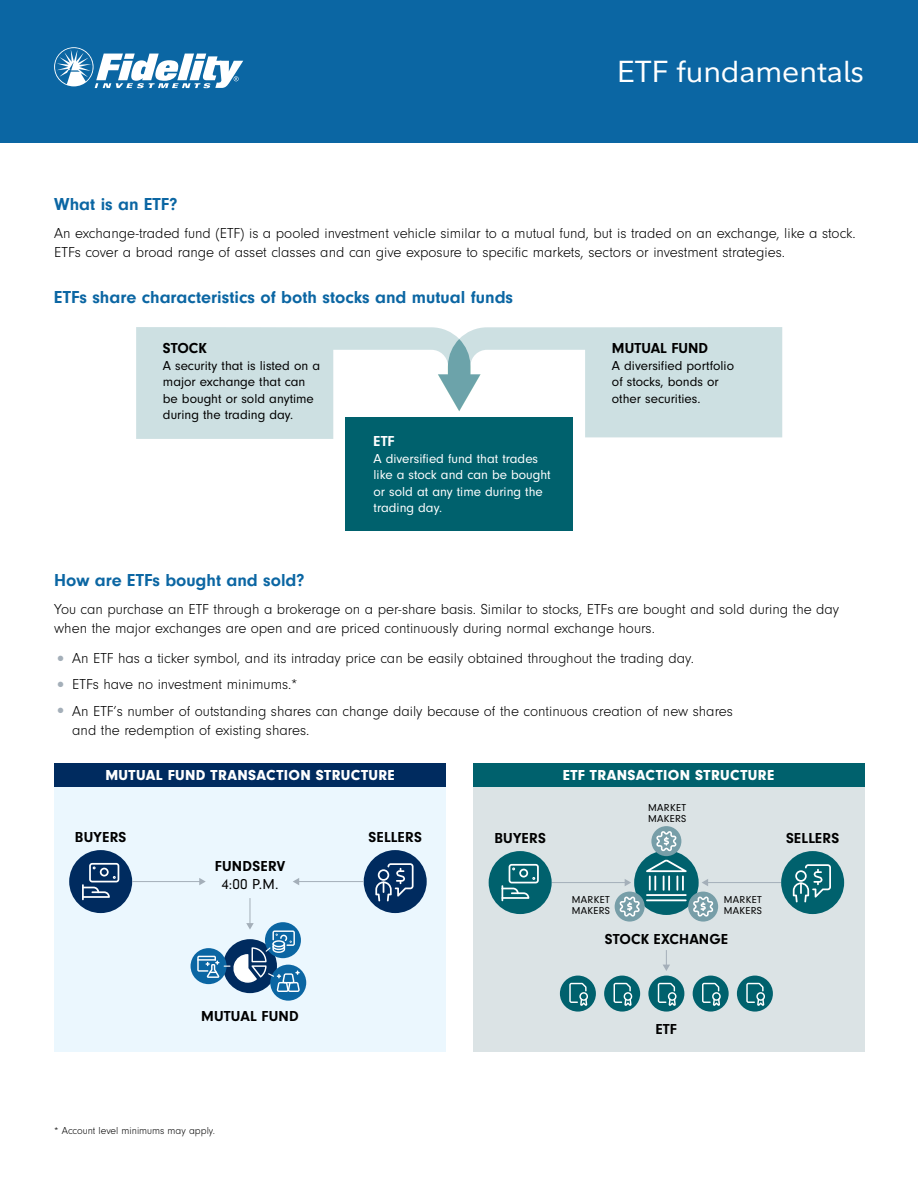
<style>
.page{position:relative;width:918px;height:1188px;background:#fff}
.page>*{position:absolute;margin:0;border:0;box-sizing:border-box;transform-origin:0 0}
.t1{font:30px "Fidelity Sans";color:#fff}
.t2{font:700 18px "Neuzeit Gro";color:#0b66a3}
.t3{font:300 15px/19.5px "Neuzeit Gro";color:#000}
.t4{font:700 15px "Neuzeit Gro";letter-spacing:.01em;color:#000}
.t5{font:900 15px "Neuzeit Gro";letter-spacing:.02em;color:#fff}
.t6{font:15px "Neuzeit Gro";color:#000}
.t7{font:700 15px "Neuzeit Gro";color:#fff}
.t8{font:13.5px/16.5px "Neuzeit Gro";color:#000}
.t9{font:13.5px/16.5px "Neuzeit Gro";color:#fff}
.t10{font:10.5px/10.5px "Neuzeit Gro";letter-spacing:.03em;color:#000}
.t11{font:300 10.5px "Neuzeit Gro";color:#000}
.s1{font-size:19.5px;color:#a4afb9}
</style>
<div class="page">
<div style="left:0;top:0;width:918px;height:143px;background:#0b66a3"></div>
<svg style="left:54px;top:47px;width:189px;height:41px"></svg>
<div style="left:346px;top:417px;width:227px;height:114px;background:#00616d"></div>
<svg style="left:136px;top:327px;width:646px;height:112px"></svg>
<div style="left:54px;top:778px;width:392px;height:273px;background:#ebf7fe"></div>
<div style="left:54px;top:764px;width:392px;height:23px;background:#002b5f"></div>
<div style="left:191px;top:948px;width:36px;height:36px;background:#0b66a3;border-radius:50%"></div>
<div style="left:270px;top:965px;width:36px;height:36px;background:#0b66a3;border-radius:50%"></div>
<div style="left:69px;top:850px;width:63px;height:63px;background:#002b5f;border-radius:50%"></div>
<svg style="left:82px;top:863px;width:37px;height:37px"></svg>
<div style="left:364px;top:850px;width:63px;height:63px;background:#002b5f;border-radius:50%"></div>
<svg style="left:375px;top:863px;width:39px;height:38px"></svg>
<svg style="left:197px;top:898px;width:103px;height:94px"></svg>
<hr style="left:132px;top:881px;width:68px;height:1px;background:#a4afb9">
<svg style="left:199px;top:878px;width:7px;height:7px"></svg>
<hr style="left:298px;top:881px;width:66px;height:1px;background:#a4afb9">
<svg style="left:293px;top:878px;width:6px;height:7px"></svg>
<div style="left:473px;top:778px;width:391px;height:273px;background:#dbe3e5"></div>
<div style="left:473px;top:764px;width:391px;height:23px;background:#00616d"></div>
<hr style="left:552px;top:882px;width:74px;height:1px;background:#a4afb9">
<svg style="left:625px;top:879px;width:6px;height:7px"></svg>
<hr style="left:707px;top:882px;width:74px;height:1px;background:#a4afb9">
<svg style="left:702px;top:879px;width:6px;height:7px"></svg>
<div style="left:489px;top:851px;width:63px;height:63px;background:#00616d;border-radius:50%"></div>
<div style="left:781px;top:851px;width:63px;height:63px;background:#00616d;border-radius:50%"></div>
<svg style="left:502px;top:864px;width:37px;height:37px"></svg>
<svg style="left:793px;top:864px;width:38px;height:38px"></svg>
<svg style="left:663px;top:950px;width:7px;height:21px"></svg>
<div style="left:634px;top:850px;width:65px;height:65px;background:#00616d;border-radius:50%"></div>
<hr style="left:646px;top:899px;width:41px;height:2px;background:#fff">
<hr style="left:646px;top:894px;width:41px;height:2px;background:#fff">
<svg style="left:646px;top:859px;width:41px;height:32px"></svg>
<div style="left:560px;top:976px;width:36px;height:36px;background:#00616d;border-radius:50%"></div>
<svg style="left:569px;top:983px;width:19px;height:23px"></svg>
<div style="left:604px;top:976px;width:36px;height:36px;background:#00616d;border-radius:50%"></div>
<svg style="left:614px;top:983px;width:18px;height:23px"></svg>
<div style="left:648px;top:976px;width:36px;height:36px;background:#00616d;border-radius:50%"></div>
<svg style="left:658px;top:983px;width:19px;height:23px"></svg>
<div style="left:693px;top:976px;width:36px;height:36px;background:#00616d;border-radius:50%"></div>
<svg style="left:702px;top:983px;width:19px;height:23px"></svg>
<div style="left:737px;top:976px;width:36px;height:36px;background:#00616d;border-radius:50%"></div>
<svg style="left:746px;top:983px;width:19px;height:23px"></svg>
<div style="left:615px;top:892px;width:30px;height:30px;background:#779ea8;border-radius:50%"></div>
<svg style="left:619px;top:896px;width:21px;height:21px"></svg>
<div style="left:688px;top:892px;width:30px;height:30px;background:#779ea8;border-radius:50%"></div>
<svg style="left:693px;top:896px;width:20px;height:21px"></svg>
<div style="left:651px;top:826px;width:30px;height:30px;background:#779ea8;border-radius:50%"></div>
<svg style="left:656px;top:831px;width:21px;height:20px"></svg>
<h1 class="t1" style="left:617px;top:52px;width:248px">ETF fundamentals</h1>
<p class="t2" style="left:54px;top:194px;width:125px">What is an ETF?</p>
<p class="t3" style="left:54px;top:223px;width:803px">An exchange-traded fund (ETF) is a pooled investment vehicle similar to a mutual fund, but is traded on an exchange, like a stock.<br>ETFs cover a broad range of asset classes and can give exposure to specific markets, sectors or investment strategies.</p>
<p class="t2" style="left:54px;top:287px;width:460px">ETFs share characteristics of both stocks and mutual funds</p>
<p class="t4" style="left:163px;top:340px;width:45px">STOCK</p>
<p class="t8" style="left:163px;top:358px;width:159px">A security that is listed on a major exchange that can be bought or sold anytime during the trading day.</p>
<p class="t7" style="left:374px;top:433px;width:23px">ETF</p>
<p class="t9" style="left:374px;top:450px;width:179px">A diversified fund that trades like a stock and can be bought or sold at any time during the trading day.</p>
<p class="t4" style="left:612px;top:340px;width:98px">MUTUAL FUND</p>
<p class="t8" style="left:612px;top:358px;width:124px">A diversified portfolio of stocks, bonds or other securities.</p>
<p class="t2" style="left:54px;top:570px;width:252px">How are ETFs bought and sold?</p>
<p class="t3" style="left:54px;top:599px;width:786px">You can purchase an ETF through a brokerage on a per-share basis. Similar to stocks, ETFs are bought and sold during the day when the major exchanges are open and are priced continuously during normal exchange hours.</p>
<p class="t3" style="left:54px;top:649px;width:641px"><span class="s1">•</span> An ETF has a ticker symbol, and its intraday price can be easily obtained throughout the trading day.</p>
<p class="t3" style="left:54px;top:675px;width:245px"><span class="s1">•</span> ETFs have no investment minimums.*</p>
<p class="t3" style="left:72px;top:701px;width:662px;text-indent:-18px"><span class="s1">•</span> An ETF’s number of outstanding shares can change daily because of the continuous creation of new shares and the redemption of existing shares.</p>
<p class="t5" style="left:105px;top:766px;width:291px">MUTUAL FUND TRANSACTION STRUCTURE</p>
<p class="t4" style="left:75px;top:829px;width:53px">BUYERS</p>
<p class="t4" style="left:215px;top:858px;width:72px">FUNDSERV</p>
<p class="t6" style="left:221px;top:876px;width:59px">4:00 P.M.</p>
<p class="t4" style="left:201px;top:1007px;width:99px">MUTUAL FUND</p>
<p class="t11" style="left:54px;top:1125px;width:162px">* Account level minimums may apply.</p>
<p class="t4" style="left:369px;top:829px;width:55px">SELLERS</p>
<p class="t4" style="left:494px;top:830px;width:53px">BUYERS</p>
<p class="t5" style="left:563px;top:766px;width:213px">ETF TRANSACTION STRUCTURE</p>
<p class="t10" style="left:648px;top:803px;width:40px">MARKET<br>MAKERS</p>
<p class="t4" style="left:786px;top:830px;width:55px">SELLERS</p>
<p class="t10" style="left:572px;top:895px;width:40px">MARKET<br>MAKERS</p>
<p class="t10" style="left:724px;top:895px;width:40px">MARKET<br>MAKERS</p>
<p class="t4" style="left:605px;top:931px;width:125px">STOCK EXCHANGE</p>
<p class="t4" style="left:656px;top:1020px;width:23px">ETF</p>
</div>
